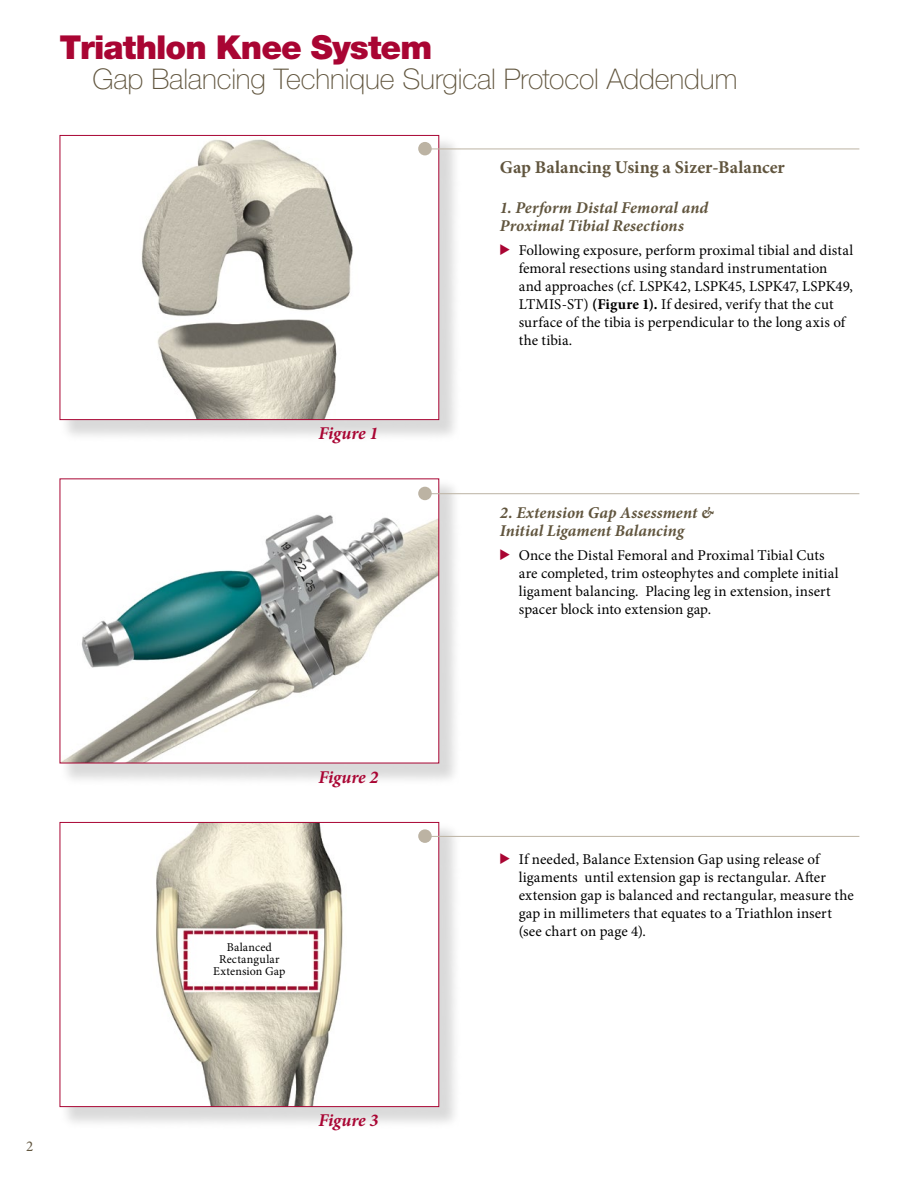
<style>
.page{position:relative;width:918px;height:1188px;background:#fff}
.page>*{position:absolute;margin:0;border:0;box-sizing:border-box;transform-origin:0 0}
.t1{font:900 33px "Helvetica Neue LT Pro";letter-spacing:-.03em;color:#a90533}
.t2{font:100 28.5px "Helvetica Neue LT Pro";letter-spacing:-.005em;color:#61553e}
.t3{font:700 18px "Minion Pro";color:#61553e}
.t4{font:italic 700 18px "Minion Pro";letter-spacing:-.005em;color:#a90533}
.t5{font:italic 700 16.5px/18px "Minion Pro";letter-spacing:.005em;color:#61553e}
.t6{font:15px/18px "Minion Pro";letter-spacing:.005em;color:#000}
.t7{font:15px "Minion Pro";color:#61553e}
.t8{font:12px/12px "Minion Pro";letter-spacing:.015em;color:#000;text-align:center}
.s1{font-family:"Pictograph One";color:#a90533}
.s2{font-weight:700}
</style>
<div class="page">
<div style="left:59px;top:134px;width:403px;height:309px;background:#000;opacity:.15"></div>
<img style="left:62px;top:137px;width:375px;height:281px">
<div style="left:60px;top:135px;width:379px;height:285px;border:1px solid #a90533"></div>
<div style="left:59px;top:477px;width:403px;height:309px;background:#000;opacity:.15"></div>
<img style="left:62px;top:481px;width:375px;height:280px">
<div style="left:59px;top:821px;width:403px;height:309px;background:#000;opacity:.15"></div>
<img style="left:62px;top:824px;width:375px;height:281px">
<div style="left:60px;top:822px;width:379px;height:285px;border:1px solid #a90533"></div>
<hr style="left:426px;top:149px;width:433px;height:1px;background:#bcb3a3">
<div style="left:418px;top:142px;width:14px;height:13px;background:#bcb3a3;border-radius:50%"></div>
<hr style="left:426px;top:493px;width:433px;height:1px;background:#bcb3a3">
<div style="left:418px;top:487px;width:14px;height:13px;background:#bcb3a3;border-radius:50%"></div>
<hr style="left:426px;top:836px;width:433px;height:1px;background:#bcb3a3">
<div style="left:418px;top:829px;width:14px;height:14px;background:#bcb3a3;border-radius:50%"></div>
<h1 class="t1" style="left:59px;top:28px;width:374px">Triathlon Knee System</h1>
<h2 class="t2" style="left:92px;top:62px;width:646px">Gap Balancing Technique Surgical Protocol Addendum</h2>
<p class="t4" style="left:318px;top:421px;width:62px">Figure 1</p>
<p class="t3" style="left:500px;top:155px;width:286px">Gap Balancing Using a Sizer-Balancer</p>
<p class="t5" style="left:500px;top:198px;width:210px">1. Perform Distal Femoral and<br>Proximal Tibial Resections</p>
<p class="t6" style="left:519px;top:241px;width:336px;text-indent:-19px"><span class="s1">&gt;</span> Following exposure, perform proximal tibial and distal femoral resections using standard instrumentation and approaches (cf. LSPK42, LSPK45, LSPK47, LSPK49, LTMIS-ST) <span class="s2">(Figure 1).</span> If desired, verify that the cut surface of the tibia is perpendicular to the long axis of the tibia.</p>
<p class="t5" style="left:500px;top:503px;width:215px">2. Extension Gap Assessment &amp;<br>Initial Ligament Balancing</p>
<p class="t6" style="left:519px;top:546px;width:321px;text-indent:-19px"><span class="s1">&gt;</span> Once the Distal Femoral and Proximal Tibial Cuts are completed, trim osteophytes and complete initial ligament balancing. Placing leg in extension, insert spacer block into extension gap.</p>
<p class="t7" style="left:26px;top:1137px;width:9px">2</p>
<p class="t4" style="left:318px;top:764px;width:62px">Figure 2</p>
<p class="t8" style="left:213px;top:942px;width:74px">Balanced<br>Rectangular<br>Extension Gap</p>
<p class="t4" style="left:318px;top:1108px;width:62px">Figure 3</p>
<p class="t6" style="left:519px;top:850px;width:337px;text-indent:-19px"><span class="s1">&gt;</span> If needed, Balance Extension Gap using release of ligaments until extension gap is rectangular. After extension gap is balanced and rectangular, measure the gap in millimeters that equates to a Triathlon insert (see chart on page 4).</p>
</div>
